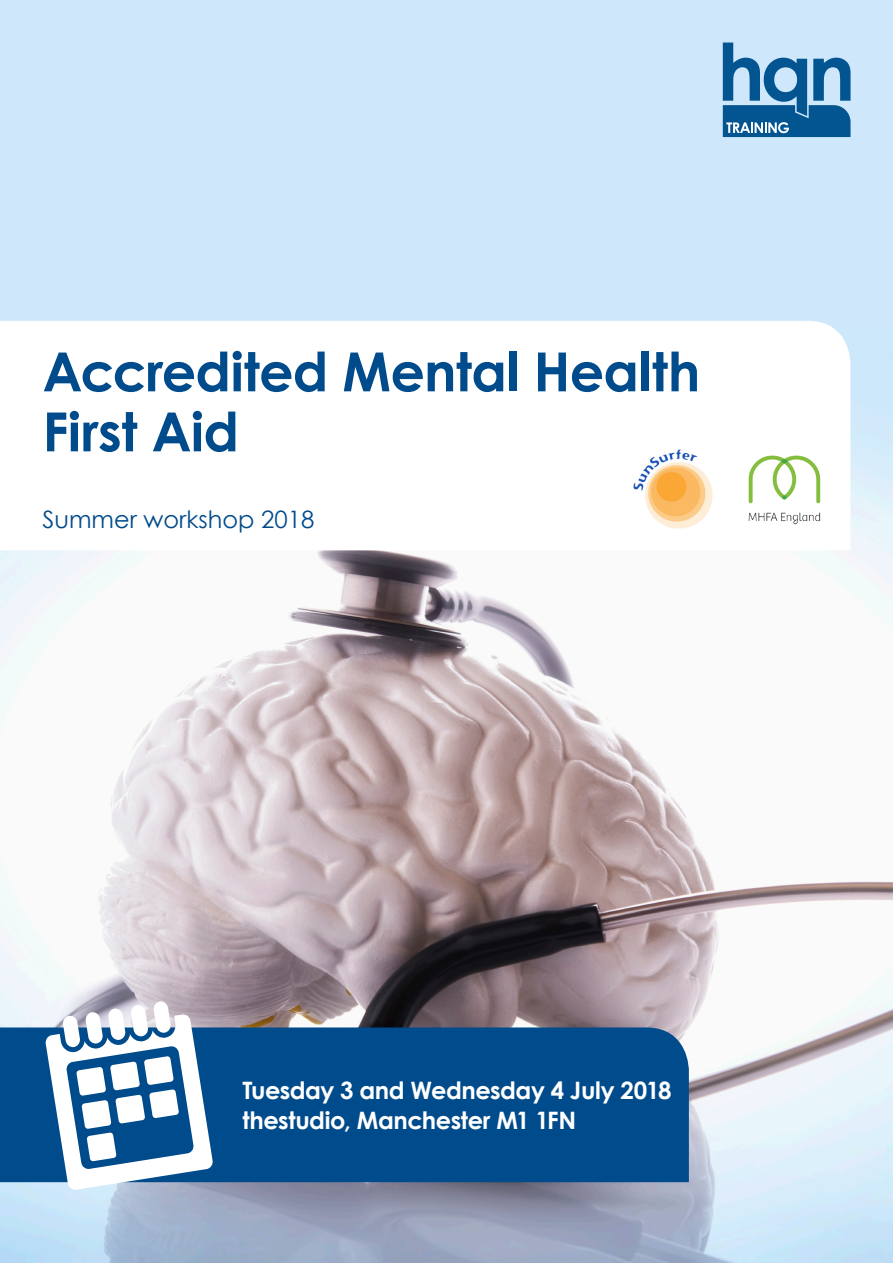
<style>
.page{position:relative;width:893px;height:1263px;background:#cee7fb}
.page>*{position:absolute;margin:0;border:0;box-sizing:border-box;transform-origin:0 0}
.Event_title_front{font:700 54px/60px "Century Gothic";letter-spacing:-.01em;color:#004b8b}
.Dates_front{font:700 24px/30px "Century Gothic";letter-spacing:-.02em;color:#fff}
.Sub_title{font:24px "Century Gothic";color:#004b8b}
</style>
<div class="page">
<img style="left:0;top:360px;width:893px;height:903px">
<div style="left:0;top:321px;width:850px;height:229px;background:#fff"></div>
<div style="left:0;top:1027px;width:689px;height:155px;background:#004b8b"></div>
<svg style="left:45px;top:1001px;width:168px;height:189px;background:#93b0cb"></svg>
<svg style="left:723px;top:43px;width:127px;height:94px"></svg>
<img style="left:739px;top:450px;width:88px;height:80px">
<img style="left:634px;top:449px;width:80px;height:81px">
<p class="Event_title_front" style="left:43px;top:340px;width:659px">Accredited Mental Health<br>First Aid</p>
<p class="Sub_title" style="left:43px;top:504px;width:273px">Summer workshop 2018</p>
<p class="Dates_front" style="left:242px;top:1075px;width:431px">Tuesday 3 and Wednesday 4 July 2018 thestudio, Manchester M1 1FN</p>
</div>
